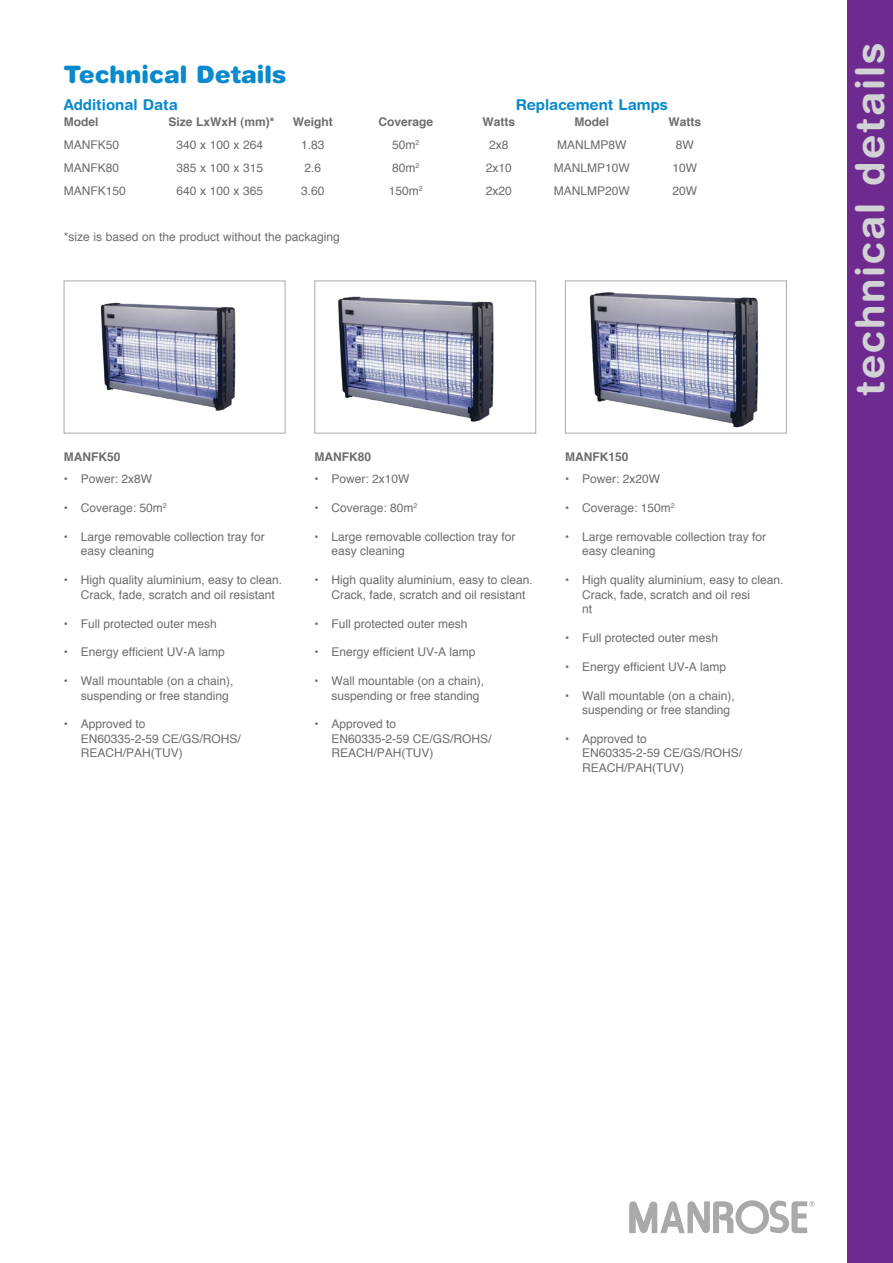
<style>
.page{position:relative;width:893px;height:1263px;background:#fff}
.page>*{position:absolute;margin:0;border:0;box-sizing:border-box;transform-origin:0 0}
.t1{font:700 39.75px "Helvetica Rounded";letter-spacing:.05em;color:#d1d2d4}
.Technical_details{font:900 24px "Helvetica Rounded";color:#098acd}
.Sub_head_blue{font:700 15px "Helvetica Rounded";color:#098acd}
.Bulleted_copy{font:12px/14.4px "Helvetica";color:#6c6d70}
.Body_text{font:12px "Helvetica";color:#6c6d70}
.Body_text-2{font:700 12px "Helvetica";color:#6c6d70}
</style>
<div class="page">
<div style="left:848px;top:0;width:45px;height:1263px;background:#6e2a8e"></div>
<svg style="left:629px;top:1200px;width:186px;height:34px"></svg>
<img style="left:100px;top:302px;width:136px;height:109px">
<div style="left:64px;top:281px;width:221px;height:152px;border:1px solid #a8a9ad"></div>
<img style="left:338px;top:296px;width:156px;height:126px">
<div style="left:314px;top:281px;width:222px;height:152px;border:1px solid #a8a9ad"></div>
<img style="left:589px;top:292px;width:170px;height:136px">
<div style="left:565px;top:281px;width:222px;height:152px;border:1px solid #a8a9ad"></div>
<p class="Technical_details" style="left:64px;top:59px;width:224px">Technical Details</p>
<p class="Sub_head_blue" style="left:64px;top:95px;width:116px">Additional Data</p>
<p class="Sub_head_blue" style="left:516px;top:95px;width:154px">Replacement Lamps</p>
<p class="Body_text-2" style="left:64px;top:115px;width:36px">Model</p>
<p class="Body_text-2" style="left:169px;top:115px;width:108px">Size LxWxH (mm)*</p>
<p class="Body_text-2" style="left:293px;top:115px;width:41px">Weight</p>
<p class="Body_text-2" style="left:378px;top:115px;width:56px">Coverage</p>
<p class="Body_text-2" style="left:482px;top:115px;width:34px">Watts</p>
<p class="Body_text-2" style="left:574px;top:115px;width:36px">Model</p>
<p class="Body_text-2" style="left:668px;top:115px;width:34px">Watts</p>
<p class="Body_text" style="left:64px;top:138px;width:57px">MANFK50</p>
<p class="Body_text" style="left:176px;top:138px;width:88px">340 x 100 x 264</p>
<p class="Body_text" style="left:301px;top:138px;width:25px">1.83</p>
<p class="Body_text" style="left:392px;top:138px;width:29px">50m<sup>2</sup></p>
<p class="Body_text" style="left:489px;top:138px;width:21px">2x8</p>
<p class="Body_text" style="left:557px;top:138px;width:71px">MANLMP8W</p>
<p class="Body_text" style="left:676px;top:138px;width:19px">8W</p>
<p class="Body_text" style="left:64px;top:161px;width:57px">MANFK80</p>
<p class="Body_text" style="left:176px;top:161px;width:88px">385 x 100 x 315</p>
<p class="Body_text" style="left:304px;top:161px;width:18px">2.6</p>
<p class="Body_text" style="left:392px;top:161px;width:29px">80m<sup>2</sup></p>
<p class="Body_text" style="left:486px;top:161px;width:28px">2x10</p>
<p class="Body_text" style="left:554px;top:161px;width:78px">MANLMP10W</p>
<p class="Body_text" style="left:672px;top:161px;width:26px">10W</p>
<p class="Body_text" style="left:64px;top:183px;width:64px">MANFK150</p>
<p class="Body_text" style="left:176px;top:183px;width:88px">640 x 100 x 365</p>
<p class="Body_text" style="left:301px;top:183px;width:25px">3.60</p>
<p class="Body_text" style="left:389px;top:183px;width:35px">150m<sup>2</sup></p>
<p class="Body_text" style="left:486px;top:183px;width:28px">2x20</p>
<p class="Body_text" style="left:554px;top:183px;width:78px">MANLMP20W</p>
<p class="Body_text" style="left:672px;top:183px;width:26px">20W</p>
<p class="Body_text" style="left:64px;top:229px;width:278px">*size is based on the product without the packaging</p>
<p class="Body_text-2" style="left:64px;top:449px;width:58px">MANFK50</p>
<p class="Bulleted_copy" style="left:64px;top:472px;width:90px">• Power: 2x8W</p>
<p class="Bulleted_copy" style="left:64px;top:501px;width:104px">• Coverage: 50m<sup>2</sup></p>
<p class="Bulleted_copy" style="left:81px;top:529px;width:186px;text-indent:-17px">• Large removable collection tray for easy cleaning</p>
<p class="Bulleted_copy" style="left:81px;top:573px;width:203px;text-indent:-17px">• High quality aluminium, easy to clean.<br>Crack, fade, scratch and oil resistant</p>
<p class="Bulleted_copy" style="left:64px;top:616px;width:155px">• Full protected outer mesh</p>
<p class="Bulleted_copy" style="left:64px;top:645px;width:163px">• Energy efficient UV-A lamp</p>
<p class="Bulleted_copy" style="left:81px;top:673px;width:154px;text-indent:-17px">• Wall mountable (on a chain), suspending or free standing</p>
<p class="Bulleted_copy" style="left:81px;top:717px;width:162px;text-indent:-17px">• Approved to<br>EN60335-2-59 CE/GS/ROHS/<br>REACH/PAH(TUV)</p>
<p class="Body_text-2" style="left:314px;top:449px;width:58px">MANFK80</p>
<p class="Bulleted_copy" style="left:314px;top:472px;width:97px">• Power: 2x10W</p>
<p class="Bulleted_copy" style="left:314px;top:501px;width:104px">• Coverage: 80m<sup>2</sup></p>
<p class="Bulleted_copy" style="left:331px;top:529px;width:186px;text-indent:-17px">• Large removable collection tray for easy cleaning</p>
<p class="Bulleted_copy" style="left:331px;top:573px;width:203px;text-indent:-17px">• High quality aluminium, easy to clean.<br>Crack, fade, scratch and oil resistant</p>
<p class="Bulleted_copy" style="left:314px;top:616px;width:155px">• Full protected outer mesh</p>
<p class="Bulleted_copy" style="left:314px;top:645px;width:163px">• Energy efficient UV-A lamp</p>
<p class="Bulleted_copy" style="left:331px;top:673px;width:154px;text-indent:-17px">• Wall mountable (on a chain), suspending or free standing</p>
<p class="Bulleted_copy" style="left:331px;top:717px;width:162px;text-indent:-17px">• Approved to<br>EN60335-2-59 CE/GS/ROHS/<br>REACH/PAH(TUV)</p>
<p class="Body_text-2" style="left:565px;top:449px;width:65px">MANFK150</p>
<p class="Bulleted_copy" style="left:565px;top:472px;width:97px">• Power: 2x20W</p>
<p class="Bulleted_copy" style="left:565px;top:501px;width:111px">• Coverage: 150m<sup>2</sup></p>
<p class="Bulleted_copy" style="left:582px;top:529px;width:186px;text-indent:-17px">• Large removable collection tray for easy cleaning</p>
<p class="Bulleted_copy" style="left:582px;top:573px;width:203px;text-indent:-17px">• High quality aluminium, easy to clean.<br>Crack, fade, scratch and oil resi<br>nt</p>
<p class="Bulleted_copy" style="left:565px;top:630px;width:155px">• Full protected outer mesh</p>
<p class="Bulleted_copy" style="left:565px;top:659px;width:163px">• Energy efficient UV-A lamp</p>
<p class="Bulleted_copy" style="left:582px;top:688px;width:154px;text-indent:-17px">• Wall mountable (on a chain), suspending or free standing</p>
<p class="Bulleted_copy" style="left:582px;top:731px;width:162px;text-indent:-17px">• Approved to<br>EN60335-2-59 CE/GS/ROHS/<br>REACH/PAH(TUV)</p>
<h1 class="t1" style="left:846px;top:396px;width:355px;rotate:-90deg">technical details</h1>
</div>
